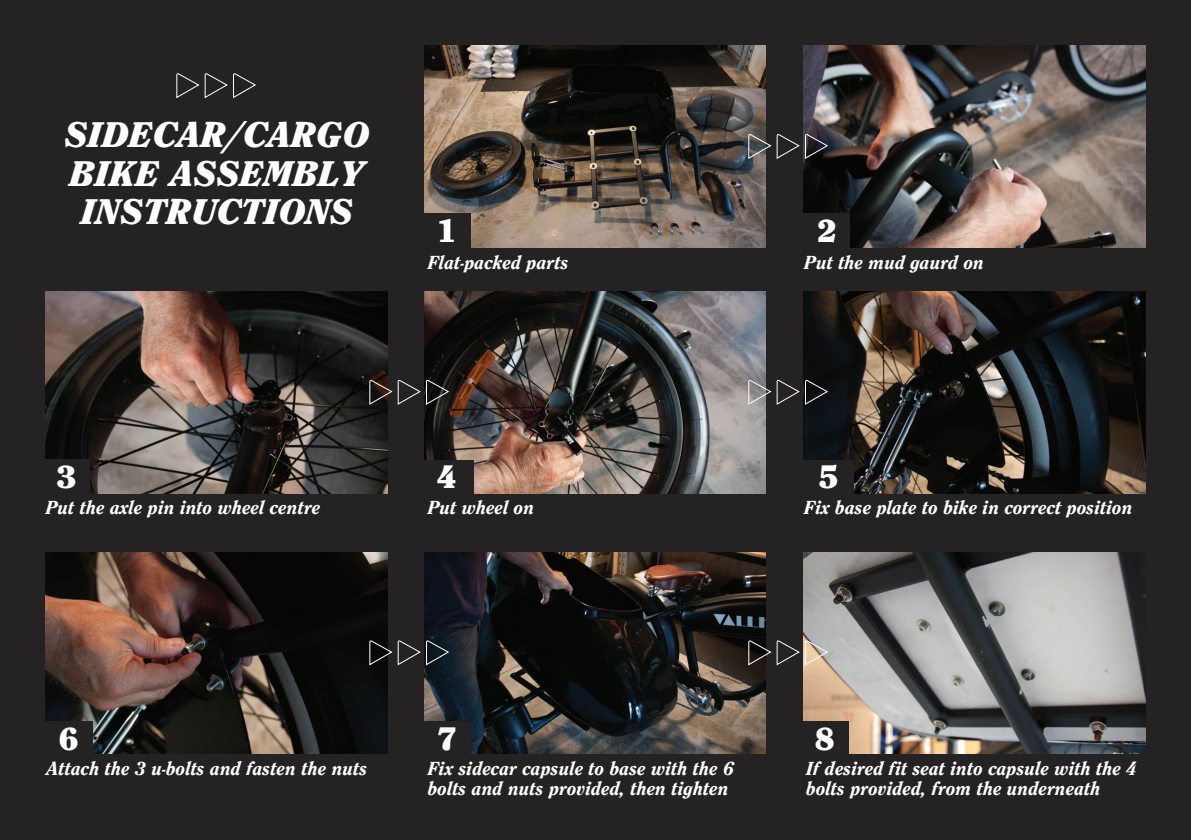
<style>
.page{position:relative;width:1191px;height:840px;background:#fff}
.page>*{position:absolute;margin:0;border:0;box-sizing:border-box;transform-origin:0 0}
.t1{font:37.8px "Clearface Black Italic T.";color:#fff}
.t2{font:33.6px "Clearface Black T.";color:#fff}
.t3{font:19.6px/20px "Clearface Heavy Italic T.";color:#fff}
</style>
<div class="page">
<div style="left:0;top:0;width:1191px;height:839px;background:#252223"></div>
<img style="left:804px;top:46px;width:341px;height:201px">
<img style="left:804px;top:291px;width:341px;height:202px">
<img style="left:424px;top:46px;width:342px;height:201px">
<div style="left:422px;top:213px;width:48px;height:37px;background:#252223"></div>
<div style="left:798px;top:213px;width:51px;height:38px;background:#252223"></div>
<img style="left:45px;top:552px;width:342px;height:201px">
<img style="left:45px;top:291px;width:342px;height:202px">
<img style="left:424px;top:552px;width:342px;height:201px">
<img style="left:804px;top:552px;width:341px;height:201px">
<img style="left:424px;top:291px;width:342px;height:202px">
<svg style="left:368px;top:379px;width:82px;height:26px"></svg>
<svg style="left:368px;top:639px;width:82px;height:26px"></svg>
<svg style="left:747px;top:133px;width:82px;height:26px"></svg>
<svg style="left:176px;top:73px;width:80px;height:26px"></svg>
<svg style="left:747px;top:379px;width:82px;height:26px"></svg>
<svg style="left:747px;top:639px;width:82px;height:26px"></svg>
<div style="left:40px;top:459px;width:50px;height:39px;background:#252223"></div>
<div style="left:802px;top:459px;width:51px;height:38px;background:#252223"></div>
<div style="left:422px;top:459px;width:51px;height:38px;background:#252223"></div>
<div style="left:44px;top:720px;width:49px;height:36px;background:#252223"></div>
<div style="left:421px;top:720px;width:49px;height:37px;background:#252223"></div>
<div style="left:801px;top:720px;width:47px;height:36px;background:#252223"></div>
<p class="t1" style="left:64px;top:112px;width:306px">SIDECAR/CARGO</p>
<p class="t1" style="left:69px;top:151px;width:296px">BIKE ASSEMBLY</p>
<p class="t1" style="left:80px;top:189px;width:274px">INSTRUCTIONS</p>
<p class="t2" style="left:436px;top:210px;width:22px">1</p>
<p class="t2" style="left:816px;top:210px;width:22px">2</p>
<p class="t3" style="left:427px;top:252px;width:142px">Flat-packed parts</p>
<p class="t3" style="left:804px;top:252px;width:181px">Put the mud gaurd on</p>
<p class="t2" style="left:56px;top:456px;width:22px">3</p>
<p class="t2" style="left:436px;top:456px;width:22px">4</p>
<p class="t2" style="left:818px;top:456px;width:22px">5</p>
<p class="t3" style="left:45px;top:497px;width:276px">Put the axle pin into wheel centre</p>
<p class="t3" style="left:804px;top:497px;width:330px">Fix base plate to bike in correct position</p>
<p class="t3" style="left:427px;top:497px;width:108px">Put wheel on</p>
<p class="t2" style="left:58px;top:717px;width:22px">6</p>
<p class="t2" style="left:437px;top:717px;width:22px">7</p>
<p class="t2" style="left:814px;top:717px;width:22px">8</p>
<p class="t3" style="left:46px;top:757px;width:322px">Attach the 3 u-bolts and fasten the nuts</p>
<p class="t3" style="left:427px;top:757px;width:308px">Fix sidecar capsule to base with the 6 bolts and nuts provided, then tighten</p>
<p class="t3" style="left:806px;top:757px;width:332px">If desired fit seat into capsule with the 4 bolts provided, from the underneath</p>
</div>
